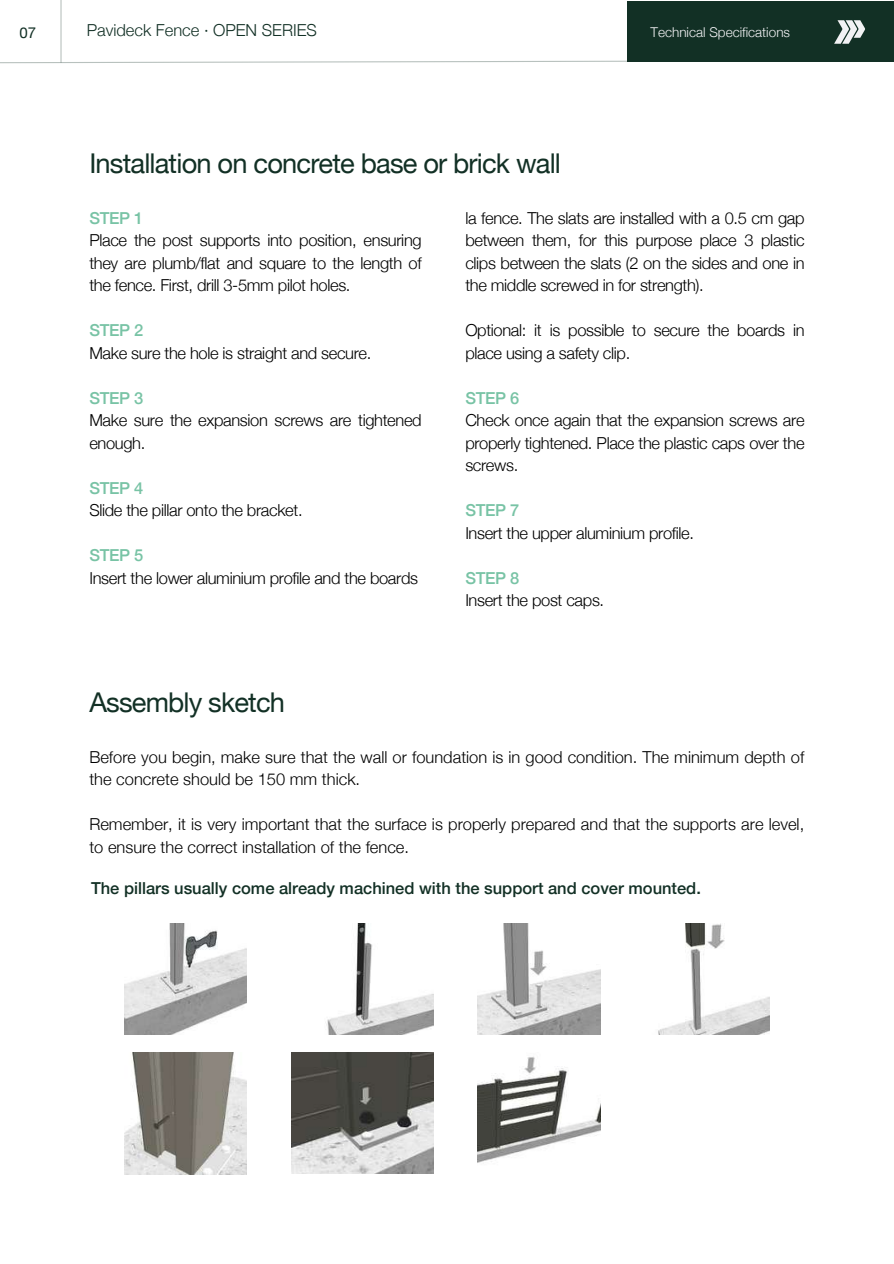
<style>
.page{position:relative;width:894px;height:1264px;background:#fff}
.page>*{position:absolute;margin:0;border:0;box-sizing:border-box;transform-origin:0 0}
.t1{font:27.3px "Helvetica Neue";letter-spacing:-.03em;color:#123025}
.t2{font:300 16.5px/22.5px "Helvetica Neue";letter-spacing:-.02em;color:#000;text-align:justify}
.t3{font:300 16.5px/22.5px "Helvetica Neue";color:#000}
.t4{font:500 16.5px "Helvetica Neue";color:#123025}
.t5{font:500 16.5px "Helvetica Neue";letter-spacing:-.02em;color:#78c3a5}
.t6{font:300 16.5px "Helvetica Neue";color:#123025}
.t7{font:15px "Helvetica Neue";color:#123025}
.t8{font:300 13.5px "Helvetica Neue";color:#f2f2f4}
</style>
<div class="page">
<div style="left:626px;top:1px;width:267px;height:61px;background:#123025"></div>
<svg style="left:834px;top:20px;width:30px;height:24px"></svg>
<hr style="left:60px;top:0;width:2px;height:63px;background:#123025">
<svg style="left:0;top:60px;width:627px;height:3px"></svg>
<img style="left:124px;top:923px;width:123px;height:111px">
<img style="left:326px;top:923px;width:107px;height:111px">
<img style="left:477px;top:923px;width:123px;height:111px">
<img style="left:658px;top:923px;width:110px;height:111px">
<img style="left:124px;top:1052px;width:123px;height:122px">
<img style="left:291px;top:1052px;width:142px;height:121px">
<img style="left:477px;top:1056px;width:123px;height:107px">
<p class="t7" style="left:19px;top:23px;width:18px">07</p>
<p class="t6" style="left:87px;top:20px;width:231px">Pavideck Fence · OPEN SERIES</p>
<p class="t8" style="left:650px;top:23px;width:141px">Technical Specifications</p>
<h1 class="t1" style="left:89px;top:147px;width:473px">Installation on concrete base or brick wall</h1>
<p class="t5" style="left:89px;top:207px;width:55px">STEP 1</p>
<p class="t2" style="left:89px;top:228px;width:334px">Place the post supports into position, ensuring they are plumb/flat and square to the length of the fence. First, drill 3-5mm pilot holes.</p>
<p class="t5" style="left:89px;top:320px;width:55px">STEP 2</p>
<p class="t2" style="left:89px;top:341px;width:283px">Make sure the hole is straight and secure.</p>
<p class="t5" style="left:89px;top:387px;width:55px">STEP 3</p>
<p class="t2" style="left:89px;top:408px;width:334px">Make sure the expansion screws are tightened enough.</p>
<p class="t5" style="left:89px;top:477px;width:55px">STEP 4</p>
<p class="t2" style="left:89px;top:498px;width:215px">Slide the pillar onto the bracket.</p>
<p class="t5" style="left:89px;top:545px;width:55px">STEP 5</p>
<p class="t2" style="left:89px;top:566px;width:330px">Insert the lower aluminium profile and the boards</p>
<p class="t2" style="left:465px;top:206px;width:341px">la fence. The slats are installed with a 0.5 cm gap between them, for this purpose place 3 plastic clips between the slats (2 on the sides and one in the middle screwed in for strength).</p>
<p class="t2" style="left:465px;top:318px;width:341px">Optional: it is possible to secure the boards in place using a safety clip.</p>
<p class="t5" style="left:465px;top:387px;width:55px">STEP 6</p>
<p class="t2" style="left:465px;top:408px;width:340px">Check once again that the expansion screws are properly tightened. Place the plastic caps over the screws.</p>
<p class="t5" style="left:465px;top:500px;width:55px">STEP 7</p>
<p class="t2" style="left:465px;top:521px;width:230px">Insert the upper aluminium profile.</p>
<p class="t5" style="left:465px;top:567px;width:55px">STEP 8</p>
<p class="t2" style="left:465px;top:588px;width:140px">Insert the post caps.</p>
<h1 class="t1" style="left:89px;top:685px;width:197px">Assembly sketch</h1>
<p class="t3" style="left:89px;top:745px;width:716px">Before you begin, make sure that the wall or foundation is in good condition. The minimum depth of the concrete should be 150 mm thick.</p>
<p class="t3" style="left:89px;top:812px;width:716px">Remember, it is very important that the surface is properly prepared and that the supports are level, to ensure the correct installation of the fence.</p>
<p class="t4" style="left:91px;top:877px;width:611px">The pillars usually come already machined with the support and cover mounted.</p>
</div>
